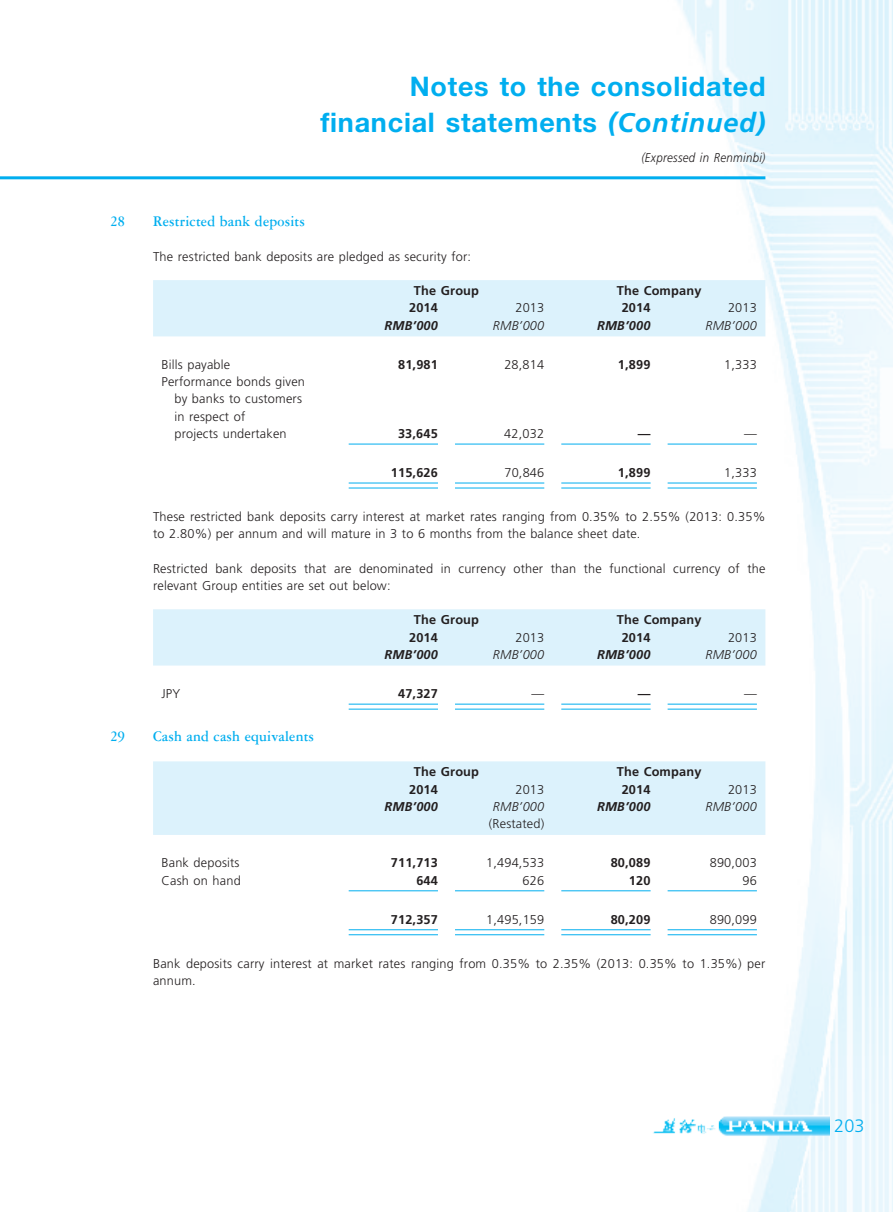
<style>
.page{position:relative;width:893px;height:1212px;background:#fff}
.page>*{position:absolute;margin:0;border:0;box-sizing:border-box;transform-origin:0 0}
.t1{font:700 27px/36px "Helvetica Neue LT Std";letter-spacing:.03em;color:#00aeef;text-align:right}
.t2{font:300 18px "Frutiger LT Std";color:#00aeef}
.t3{font:700 15.75px "Garamond 3 LT Std";letter-spacing:.01em;color:#00aeef;scale:.9 1}
.t4{font:300 12.75px/17.2px "Frutiger LT Std";letter-spacing:.015em;color:#231f20}
.t5{font:700 12.75px "Frutiger LT Std";letter-spacing:.015em;color:#231f20}
.t6{font:italic 700 12.75px "Frutiger LT Std";letter-spacing:.015em;color:#231f20}
.t7{font:italic 300 12.75px "Frutiger LT Std";letter-spacing:.015em;color:#231f20}
.t8{font:italic 300 12.75px "Frutiger LT Std";letter-spacing:.015em;color:#231f20;scale:.9 1}
.s1{font-family:"Frutiger LT Std";font-style:italic}
</style>
<div class="page">
<img style="left:667px;top:0;width:226px;height:1212px">
<hr style="left:0;top:176px;width:765px;height:3px;background:#00aeef">
<img style="left:653px;top:1109px;width:176px;height:32px">
<div style="left:153px;top:280px;width:612px;height:56px;background:#dcf2fc"></div>
<hr style="left:349px;top:444px;width:89px;height:1px;background:#00aeef">
<hr style="left:455px;top:444px;width:89px;height:1px;background:#00aeef">
<hr style="left:561px;top:444px;width:90px;height:1px;background:#00aeef">
<hr style="left:668px;top:444px;width:89px;height:1px;background:#00aeef">
<hr style="left:349px;top:482px;width:89px;height:1px;background:#00aeef">
<hr style="left:349px;top:487px;width:89px;height:1px;background:#00aeef">
<hr style="left:455px;top:482px;width:89px;height:1px;background:#00aeef">
<hr style="left:455px;top:487px;width:89px;height:1px;background:#00aeef">
<hr style="left:561px;top:482px;width:90px;height:1px;background:#00aeef">
<hr style="left:561px;top:487px;width:90px;height:1px;background:#00aeef">
<hr style="left:668px;top:482px;width:89px;height:1px;background:#00aeef">
<hr style="left:668px;top:487px;width:89px;height:1px;background:#00aeef">
<div style="left:153px;top:609px;width:612px;height:56px;background:#dcf2fc"></div>
<hr style="left:349px;top:704px;width:89px;height:1px;background:#00aeef">
<hr style="left:349px;top:709px;width:89px;height:1px;background:#00aeef">
<hr style="left:455px;top:704px;width:89px;height:1px;background:#00aeef">
<hr style="left:455px;top:709px;width:89px;height:1px;background:#00aeef">
<hr style="left:561px;top:704px;width:90px;height:1px;background:#00aeef">
<hr style="left:561px;top:709px;width:90px;height:1px;background:#00aeef">
<hr style="left:668px;top:704px;width:89px;height:1px;background:#00aeef">
<hr style="left:668px;top:709px;width:89px;height:1px;background:#00aeef">
<div style="left:153px;top:761px;width:612px;height:74px;background:#dcf2fc"></div>
<hr style="left:349px;top:890px;width:89px;height:1px;background:#00aeef">
<hr style="left:455px;top:890px;width:89px;height:1px;background:#00aeef">
<hr style="left:561px;top:890px;width:90px;height:1px;background:#00aeef">
<hr style="left:668px;top:890px;width:89px;height:1px;background:#00aeef">
<hr style="left:349px;top:929px;width:89px;height:1px;background:#00aeef">
<hr style="left:349px;top:934px;width:89px;height:1px;background:#00aeef">
<hr style="left:455px;top:929px;width:89px;height:1px;background:#00aeef">
<hr style="left:455px;top:934px;width:89px;height:1px;background:#00aeef">
<hr style="left:561px;top:929px;width:90px;height:1px;background:#00aeef">
<hr style="left:561px;top:934px;width:90px;height:1px;background:#00aeef">
<hr style="left:668px;top:929px;width:89px;height:1px;background:#00aeef">
<hr style="left:668px;top:934px;width:89px;height:1px;background:#00aeef">
<h1 class="t1" style="left:320px;top:67px;width:446px">Notes to the consolidated financial statements <span class="s1">(Continued)</span></h1>
<p class="t8" style="left:641px;top:150px;width:139px">(Expressed in Renminbi)</p>
<p class="t3" style="left:111px;top:212px;width:17px">28</p>
<p class="t3" style="left:153px;top:212px;width:170px">Restricted bank deposits</p>
<p class="t4" style="left:153px;top:248px;width:320px">The restricted bank deposits are pledged as security for:</p>
<p class="t5" style="left:414px;top:283px;width:67px">The Group</p>
<p class="t5" style="left:617px;top:283px;width:86px">The Company</p>
<p class="t5" style="left:409px;top:301px;width:30px">2014</p>
<p class="t4" style="left:515px;top:300px;width:30px">2013</p>
<p class="t5" style="left:622px;top:301px;width:30px">2014</p>
<p class="t4" style="left:728px;top:300px;width:30px">2013</p>
<p class="t6" style="left:384px;top:318px;width:55px">RMB’000</p>
<p class="t7" style="left:493px;top:318px;width:53px">RMB’000</p>
<p class="t6" style="left:597px;top:318px;width:55px">RMB’000</p>
<p class="t7" style="left:705px;top:318px;width:53px">RMB’000</p>
<p class="t4" style="left:162px;top:356px;width:70px">Bills payable</p>
<p class="t5" style="left:398px;top:357px;width:41px">81,981</p>
<p class="t4" style="left:504px;top:356px;width:41px">28,814</p>
<p class="t5" style="left:618px;top:357px;width:34px">1,899</p>
<p class="t4" style="left:724px;top:356px;width:34px">1,333</p>
<p class="t4" style="left:174px;top:373px;width:132px;text-indent:-13px">Performance bonds given by banks to customers in respect of<br>projects undertaken</p>
<p class="t5" style="left:398px;top:426px;width:41px">33,645</p>
<p class="t4" style="left:504px;top:425px;width:41px">42,032</p>
<p class="t5" style="left:638px;top:426px;width:14px">—</p>
<p class="t4" style="left:744px;top:425px;width:14px">—</p>
<p class="t5" style="left:391px;top:465px;width:49px">115,626</p>
<p class="t4" style="left:504px;top:464px;width:41px">70,846</p>
<p class="t5" style="left:618px;top:465px;width:34px">1,899</p>
<p class="t4" style="left:724px;top:464px;width:34px">1,333</p>
<p class="t4" style="left:153px;top:508px;width:614px">These restricted bank deposits carry interest at market rates ranging from 0. 35% to 2. 55% (2013: 0. 35% to 2.80%) per annum and will mature in 3 to 6 months from the balance sheet date.</p>
<p class="t4" style="left:153px;top:560px;width:614px">Restricted bank deposits that are denominated in currency other than the functional currency of the relevant Group entities are set out below:</p>
<p class="t5" style="left:414px;top:612px;width:67px">The Group</p>
<p class="t5" style="left:617px;top:612px;width:86px">The Company</p>
<p class="t5" style="left:409px;top:630px;width:30px">2014</p>
<p class="t4" style="left:515px;top:629px;width:30px">2013</p>
<p class="t5" style="left:622px;top:630px;width:30px">2014</p>
<p class="t4" style="left:728px;top:629px;width:30px">2013</p>
<p class="t6" style="left:384px;top:647px;width:55px">RMB’000</p>
<p class="t7" style="left:493px;top:647px;width:53px">RMB’000</p>
<p class="t6" style="left:597px;top:647px;width:55px">RMB’000</p>
<p class="t7" style="left:705px;top:647px;width:53px">RMB’000</p>
<p class="t4" style="left:162px;top:685px;width:20px">JPY</p>
<p class="t5" style="left:398px;top:686px;width:41px">47,327</p>
<p class="t4" style="left:531px;top:685px;width:14px">—</p>
<p class="t5" style="left:638px;top:686px;width:14px">—</p>
<p class="t4" style="left:744px;top:685px;width:14px">—</p>
<p class="t3" style="left:111px;top:728px;width:17px">29</p>
<p class="t3" style="left:153px;top:728px;width:180px">Cash and cash equivalents</p>
<p class="t5" style="left:414px;top:764px;width:67px">The Group</p>
<p class="t5" style="left:617px;top:764px;width:86px">The Company</p>
<p class="t5" style="left:409px;top:782px;width:30px">2014</p>
<p class="t4" style="left:515px;top:781px;width:30px">2013</p>
<p class="t5" style="left:622px;top:782px;width:30px">2014</p>
<p class="t4" style="left:728px;top:781px;width:30px">2013</p>
<p class="t6" style="left:384px;top:799px;width:55px">RMB’000</p>
<p class="t7" style="left:493px;top:799px;width:53px">RMB’000</p>
<p class="t6" style="left:597px;top:799px;width:55px">RMB’000</p>
<p class="t7" style="left:705px;top:799px;width:53px">RMB’000</p>
<p class="t4" style="left:489px;top:815px;width:57px">(Restated)</p>
<p class="t4" style="left:162px;top:854px;width:79px">Bank deposits</p>
<p class="t5" style="left:391px;top:855px;width:49px">711,713</p>
<p class="t4" style="left:486px;top:854px;width:60px">1,494,533</p>
<p class="t5" style="left:611px;top:855px;width:41px">80,089</p>
<p class="t4" style="left:710px;top:854px;width:49px">890,003</p>
<p class="t4" style="left:162px;top:872px;width:81px">Cash on hand</p>
<p class="t5" style="left:416px;top:872px;width:23px">644</p>
<p class="t4" style="left:523px;top:872px;width:23px">626</p>
<p class="t5" style="left:629px;top:872px;width:23px">120</p>
<p class="t4" style="left:742px;top:872px;width:16px">96</p>
<p class="t5" style="left:391px;top:911px;width:49px">712,357</p>
<p class="t4" style="left:486px;top:911px;width:60px">1,495,159</p>
<p class="t5" style="left:611px;top:911px;width:41px">80,209</p>
<p class="t4" style="left:710px;top:911px;width:49px">890,099</p>
<p class="t4" style="left:153px;top:955px;width:614px">Bank deposits carry interest at market rates ranging from 0.35% to 2.35% (2013: 0.35% to 1.35%) per annum.</p>
<h2 class="t2" style="left:834px;top:1115px;width:32px">203</h2>
</div>
